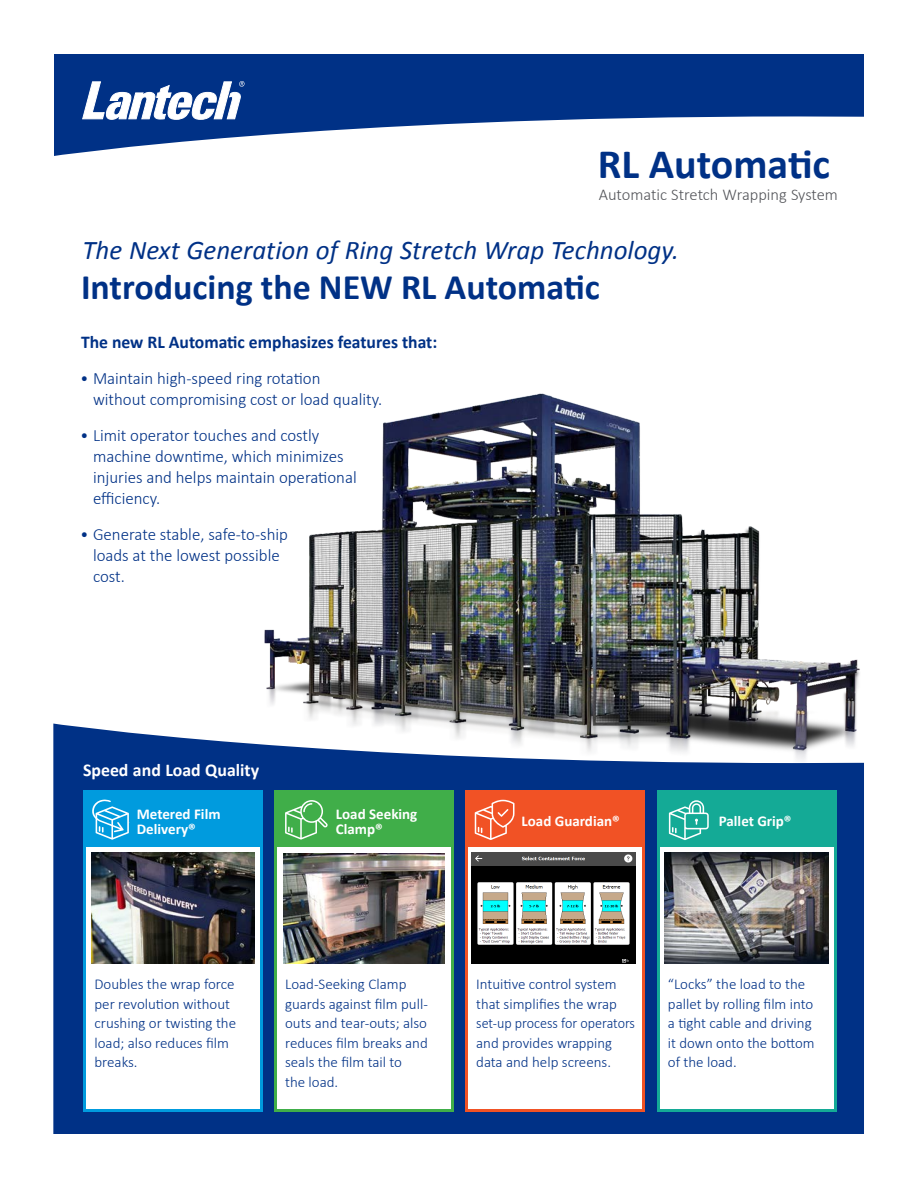
<style>
.page{position:relative;width:918px;height:1188px;background:#fff}
.page>*{position:absolute;margin:0;border:0;box-sizing:border-box;transform-origin:0 0}
.t1{font:700 42px "Calibri";color:#003186}
.t2{font:700 36px "Calibri";color:#003186}
.t3{font:italic 27px "Calibri";color:#003186}
.t4{font:700 18px "Calibri";color:#003186}
.t5{font:700 18px "Calibri";color:#fff}
.t6{font:300 17.25px/21px "Calibri";color:#003186}
.t7{font:300 16.5px "Calibri";color:#54555a}
.t8{font:300 15px/19.5px "Calibri";color:#003186}
.t9{font:700 15px/15px "Calibri";color:#fff}
.s1{font-weight:700;font-size:13.5px}
</style>
<div class="page">
<img style="left:264px;top:393px;width:596px;height:331px">
<svg style="left:54px;top:54px;width:810px;height:102px;fill:#003186"></svg>
<svg style="left:82px;top:81px;width:163px;height:39px"></svg>
<svg style="left:53px;top:724px;width:811px;height:410px;fill:#003186"></svg>
<div style="left:83px;top:790px;width:180px;height:322px;background:#009bde"></div>
<div style="left:657px;top:790px;width:180px;height:322px;background:#14aa96"></div>
<div style="left:465px;top:790px;width:180px;height:322px;background:#f15225"></div>
<div style="left:274px;top:790px;width:180px;height:322px;background:#40ae49"></div>
<div style="left:86px;top:847px;width:174px;height:261px;background:#fff"></div>
<div style="left:660px;top:847px;width:173px;height:261px;background:#fff"></div>
<div style="left:468px;top:847px;width:174px;height:261px;background:#fff"></div>
<div style="left:277px;top:847px;width:173px;height:261px;background:#fff"></div>
<img style="left:92px;top:853px;width:162px;height:111px">
<svg style="left:669px;top:800px;width:40px;height:40px"></svg>
<svg style="left:475px;top:800px;width:40px;height:40px"></svg>
<svg style="left:285px;top:800px;width:43px;height:40px"></svg>
<svg style="left:92px;top:799px;width:37px;height:41px"></svg>
<img style="left:284px;top:853px;width:161px;height:111px">
<img style="left:665px;top:853px;width:163px;height:111px">
<img style="left:472px;top:853px;width:163px;height:111px">
<p class="t1" style="left:598px;top:137px;width:234px">RL Automatic</p>
<p class="t7" style="left:599px;top:184px;width:241px">Automatic Stretch Wrapping System</p>
<p class="t3" style="left:82px;top:232px;width:598px">The Next Generation of Ring Stretch Wrap Technology.</p>
<p class="t2" style="left:81px;top:264px;width:521px">Introducing the NEW RL Automatic</p>
<p class="t4" style="left:81px;top:331px;width:358px">The new RL Automatic emphasizes features that:</p>
<p class="t6" style="left:81px;top:368px;width:241px"><span class="s1">•</span> Maintain high-speed ring rotation</p>
<p class="t6" style="left:93px;top:389px;width:291px">without compromising cost or load quality.</p>
<p class="t6" style="left:81px;top:425px;width:240px"><span class="s1">•</span> Limit operator touches and costly</p>
<p class="t6" style="left:93px;top:446px;width:265px">machine downtime, which minimizes injuries and helps maintain operational</p>
<p class="t6" style="left:93px;top:488px;width:69px">efficiency.</p>
<p class="t6" style="left:81px;top:524px;width:209px"><span class="s1">•</span> Generate stable, safe-to-ship</p>
<p class="t6" style="left:93px;top:545px;width:188px">loads at the lowest possible cost.</p>
<p class="t5" style="left:83px;top:759px;width:178px">Speed and Load Quality</p>
<p class="t9" style="left:137px;top:806px;width:85px">Metered Film<br>Delivery®</p>
<p class="t9" style="left:522px;top:814px;width:100px">Load Guardian®</p>
<p class="t9" style="left:719px;top:814px;width:74px">Pallet Grip®</p>
<p class="t9" style="left:336px;top:806px;width:83px">Load Seeking<br>Clamp®</p>
<p class="t8" style="left:94px;top:974px;width:143px">Doubles the wrap force per revolution without crushing or twisting the load; also reduces film breaks.</p>
<p class="t8" style="left:668px;top:974px;width:148px">“Locks” the load to the pallet by rolling film into a tight cable and driving it down onto the bottom of the load.</p>
<p class="t8" style="left:476px;top:974px;width:160px">Intuitive control system that simplifies the wrap set-up process for operators and provides wrapping data and help screens.</p>
<p class="t8" style="left:285px;top:974px;width:144px">Load-Seeking Clamp guards against film pull&shy;outs and tear-outs; also reduces film breaks and seals the film tail to<br>the load.</p>
</div>
